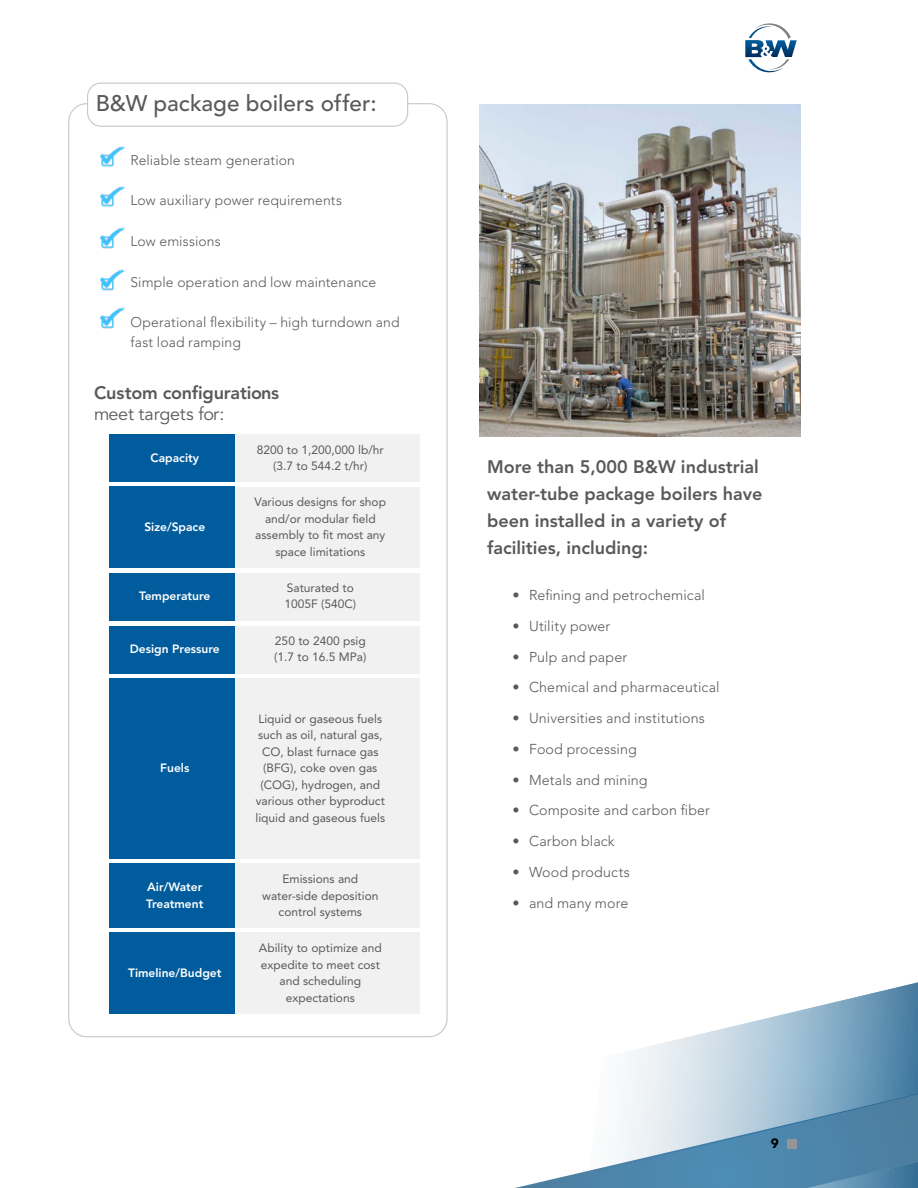
<style>
.page{position:relative;width:918px;height:1188px;background:#fff}
.page>*{position:absolute;margin:0;border:0;box-sizing:border-box;transform-origin:0 0}
.t1{font:500 22.5px "Avenir LT Std";color:#58595b}
.t2{font:800 18px/27px "Avenir LT Std";color:#58595b}
.t3{font:18px "Avenir LT Std";letter-spacing:-.015em;color:#58595b}
.t4{font:300 14.25px "Avenir LT Std";letter-spacing:.01em;color:#58595b}
.t5{font:300 13.95px/19.5px "Avenir LT Std";letter-spacing:.01em;color:#58595b}
.t6{font:900 13.5px "Avenir LT Std";color:#000}
.t7{font:12px/16.5px "Avenir LT Std";color:#58595b;text-align:center}
.t8{font:800 12px/16.5px "Avenir LT Std";color:#fff}
</style>
<div class="page">
<svg style="left:515px;top:1173px;width:62px;height:15px"></svg>
<svg style="left:620px;top:982px;width:298px;height:162px"></svg>
<svg style="left:577px;top:1144px;width:341px;height:44px;background:#6294b5"></svg>
<div style="left:787px;top:1139px;width:9px;height:10px;background:#939598"></div>
<svg style="left:745px;top:23px;width:52px;height:50px"></svg>
<div style="left:146px;top:434px;width:273px;height:48px;background:#f1f1f2"></div>
<div style="left:146px;top:487px;width:273px;height:81px;background:#f1f1f2"></div>
<div style="left:146px;top:573px;width:273px;height:48px;background:#f1f1f2"></div>
<div style="left:146px;top:626px;width:273px;height:47px;background:#f1f1f2"></div>
<div style="left:146px;top:863px;width:273px;height:65px;background:#f1f1f2"></div>
<div style="left:146px;top:932px;width:273px;height:81px;background:#f1f1f2"></div>
<div style="left:146px;top:678px;width:273px;height:180px;background:#f1f1f2"></div>
<div style="left:87px;top:82px;width:321px;height:45px;border:1px solid #c7c8ca;border-radius:14px"></div>
<img style="left:100px;top:146px;width:26px;height:21px">
<img style="left:100px;top:186px;width:26px;height:21px">
<img style="left:100px;top:227px;width:26px;height:22px">
<img style="left:100px;top:269px;width:26px;height:22px">
<img style="left:100px;top:307px;width:26px;height:22px">
<img style="left:480px;top:104px;width:321px;height:332px">
<div style="left:110px;top:434px;width:125px;height:48px;background:#005c9d"></div>
<div style="left:110px;top:573px;width:125px;height:48px;background:#005c9d"></div>
<div style="left:110px;top:626px;width:125px;height:47px;background:#005c9d"></div>
<div style="left:110px;top:863px;width:125px;height:65px;background:#005c9d"></div>
<div style="left:110px;top:932px;width:125px;height:81px;background:#005c9d"></div>
<div style="left:110px;top:487px;width:125px;height:81px;background:#005c9d"></div>
<div style="left:110px;top:678px;width:125px;height:180px;background:#005c9d"></div>
<h1 class="t1" style="left:96px;top:91px;width:282px">B&amp;W package boilers offer:</h1>
<p class="t5" style="left:131px;top:151px;width:166px">Reliable steam generation</p>
<p class="t5" style="left:131px;top:190px;width:213px">Low auxiliary power requirements</p>
<p class="t5" style="left:131px;top:232px;width:92px">Low emissions</p>
<p class="t5" style="left:131px;top:273px;width:247px">Simple operation and low maintenance</p>
<p class="t5" style="left:131px;top:313px;width:271px">Operational flexibility – high turndown and fast load ramping</p>
<h2 class="t2" style="left:94px;top:380px;width:187px">Custom configurations</h2>
<h2 class="t3" style="left:94px;top:404px;width:132px">meet targets for:</h2>
<p class="t8" style="left:151px;top:449px;width:50px">Capacity</p>
<p class="t7" style="left:257px;top:441px;width:128px">8200 to 1,200,000 lb/hr (3.7 to 544.2 t/hr)</p>
<p class="t8" style="left:144px;top:519px;width:62px">Size/Space</p>
<p class="t7" style="left:255px;top:494px;width:133px">Various designs for shop and/or modular field assembly to fit most any space limitations</p>
<p class="t8" style="left:139px;top:588px;width:73px">Temperature</p>
<p class="t7" style="left:284px;top:579px;width:73px;text-align:left">Saturated to<br>1005F (540C)</p>
<p class="t8" style="left:130px;top:640px;width:91px">Design Pressure</p>
<p class="t7" style="left:274px;top:632px;width:94px;text-align:left">250 to 2400 psig (1.7 to 16.5 MPa)</p>
<p class="t8" style="left:160px;top:760px;width:31px">Fuels</p>
<p class="t7" style="left:256px;top:711px;width:131px">Liquid or gaseous fuels such as oil, natural gas,<br>CO, blast furnace gas (BFG), coke oven gas (COG), hydrogen, and various other byproduct liquid and gaseous fuels</p>
<p class="t8" style="left:146px;top:879px;width:59px">Air/Water<br>Treatment</p>
<p class="t7" style="left:262px;top:871px;width:118px">Emissions and water-side deposition control systems</p>
<p class="t8" style="left:128px;top:965px;width:95px">Timeline/Budget</p>
<p class="t7" style="left:259px;top:940px;width:124px">Ability to optimize and expedite to meet cost and scheduling expectations</p>
<h2 class="t2" style="left:487px;top:454px;width:277px">More than 5,000 B&amp;W industrial water-tube package boilers have been installed in a variety of facilities, including:</h2>
<p class="t4" style="left:513px;top:587px;width:194px">• Refining and petrochemical</p>
<p class="t4" style="left:513px;top:618px;width:99px">• Utility power</p>
<p class="t4" style="left:513px;top:648px;width:116px">• Pulp and paper</p>
<p class="t4" style="left:513px;top:679px;width:209px">• Chemical and pharmaceutical</p>
<p class="t4" style="left:513px;top:710px;width:194px">• Universities and institutions</p>
<p class="t4" style="left:513px;top:741px;width:126px">• Food processing</p>
<p class="t4" style="left:513px;top:771px;width:136px">• Metals and mining</p>
<p class="t4" style="left:513px;top:802px;width:199px">• Composite and carbon fiber</p>
<p class="t4" style="left:513px;top:833px;width:104px">• Carbon black</p>
<p class="t4" style="left:513px;top:864px;width:119px">• Wood products</p>
<p class="t4" style="left:513px;top:894px;width:117px">• and many more</p>
<p class="t6" style="left:771px;top:1135px;width:9px">9</p>
</div>
